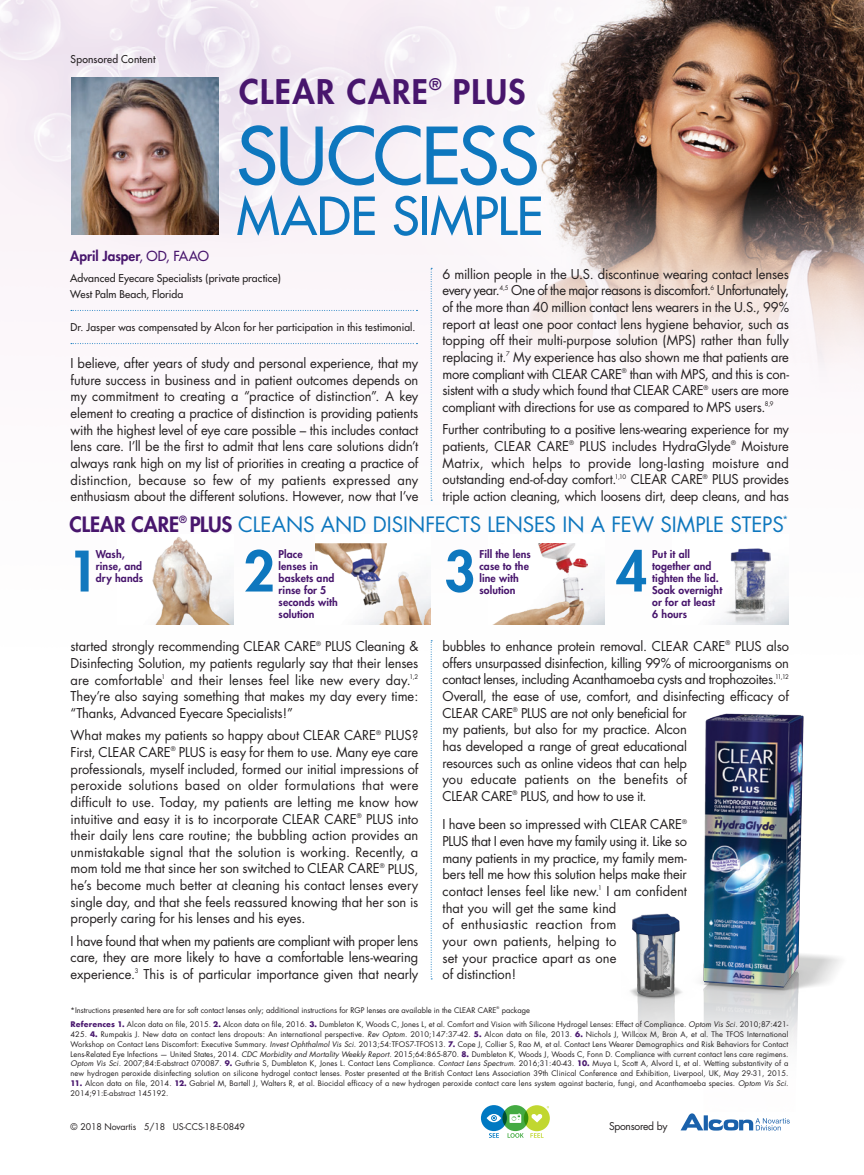
<style>
.page{position:relative;width:864px;height:1175px;background:#fff}
.page>*{position:absolute;margin:0;border:0;box-sizing:border-box;transform-origin:0 0}
.t1{font:76.5px "Futura";letter-spacing:-.025em;color:#0e77be}
.t2{font:800 54.3px "Futura";color:#0e77be}
.t3{font:800 54.3px "Futura";color:#1278be}
.t4{font:51px "Futura";letter-spacing:-.01em;color:#0e77be}
.t5{font:800 33px "Futura";letter-spacing:.04em;color:#48166d}
.t6{font:20.55px "Futura";letter-spacing:-.005em;color:#0e77be}
.t7{font:800 13.5px "Futura";letter-spacing:.005em;color:#48166d}
.t8{font:13.2px/16.6px "Futura";letter-spacing:-.015em;color:#231f20;text-align:justify}
.t9{font:800 10.5px/12px "Futura";letter-spacing:.01em;color:#48166d}
.t10{font:10.5px/16.5px "Futura";letter-spacing:.015em;color:#231f20}
.t11{font:10.5px "Futura";letter-spacing:-.03em;color:#231f20}
.t12{font:9px "Futura";letter-spacing:-.01em;color:#231f20}
.t13{font:7.5px/9.8px "Futura";letter-spacing:.01em;color:#231f20;text-align:justify}
.s1{font-weight:400}
.s2{font-weight:800;color:#48166d}
.s3{font-weight:700;color:#48166d}
.s4{font-style:italic}
</style>
<div class="page">
<img style="left:0;top:0;width:605px;height:700px">
<img style="left:366px;top:0;width:498px;height:412px">
<svg style="left:431px;top:640px;width:1px;height:339px"></svg>
<svg style="left:71px;top:343px;width:347px;height:1px"></svg>
<svg style="left:71px;top:310px;width:347px;height:1px"></svg>
<svg style="left:681px;top:1113px;width:109px;height:17px"></svg>
<div style="left:481px;top:1105px;width:26px;height:26px;background:#0079c2;border-radius:50%"></div>
<svg style="left:489px;top:1133px;width:10px;height:4px"></svg>
<div style="left:524px;top:1105px;width:26px;height:26px;background:#c1d730;border-radius:50%"></div>
<svg style="left:502px;top:1105px;width:26px;height:26px"></svg>
<svg style="left:508px;top:1133px;width:16px;height:4px"></svg>
<svg style="left:530px;top:1133px;width:12px;height:4px"></svg>
<svg style="left:487px;top:1114px;width:14px;height:8px"></svg>
<svg style="left:510px;top:1113px;width:11px;height:9px"></svg>
<svg style="left:531px;top:1106px;width:18px;height:16px"></svg>
<img style="left:71px;top:78px;width:148px;height:157px">
<div style="left:621px;top:715px;width:227px;height:397px;background:#231f20;opacity:.75"></div>
<svg style="left:431px;top:268px;width:1px;height:233px"></svg>
<img style="left:118px;top:534px;width:116px;height:91px">
<img style="left:315px;top:534px;width:116px;height:10px">
<img style="left:488px;top:534px;width:116px;height:91px">
<img style="left:153px;top:537px;width:77px;height:88px">
<img style="left:315px;top:544px;width:116px;height:81px">
<img style="left:493px;top:543px;width:95px;height:82px">
<img style="left:725px;top:548px;width:45px;height:77px">
<p class="t10" style="left:71px;top:51px;width:86px">Sponsored Content</p>
<h3 class="t5" style="left:239px;top:71px;width:288px">CLEAR CARE<sup>®</sup> PLUS</h3>
<h1 class="t1" style="left:237px;top:108px;width:304px">SUCCESS</h1>
<h3 class="t4" style="left:237px;top:184px;width:308px">MADE SIMPLE</h3>
<p class="t7" style="left:70px;top:248px;width:140px">April Jasper<span class="s1">, OD, FAAO</span></p>
<p class="t10" style="left:70px;top:269px;width:212px">Advanced Eyecare Specialists (private practice)<br>West Palm Beach, Florida</p>
<p class="t10" style="left:71px;top:318px;width:346px">Dr. Jasper was compensated by Alcon for her participation in this testimonial.</p>
<p class="t8" style="left:71px;top:355px;width:349px">I believe, after years of study and personal experience, that my future success in business and in patient outcomes depends on my commitment to creating a “practice of distinction”. A key element to creating a practice of distinction is providing patients with the highest level of eye care possible – this includes contact lens care. I’ll be the first to admit that lens care solutions didn’t always rank high on my list of priorities in creating a practice of distinction, because so few of my patients expressed any enthusiasm about the different solutions. However, now that I’ve</p>
<p class="t8" style="left:442px;top:266px;width:348px">6 million people in the U.S. discontinue wearing contact lenses every year.<sup>4,5</sup> One of the major reasons is discomfort.<sup>6</sup> Unfortunately, of the more than 40 million contact lens wearers in the U.S., 99% report at least one poor contact lens hygiene behavior, such as topping off their multi-purpose solution (MPS) rather than fully replacing it.<sup>7</sup> My experience has also shown me that patients are more compliant with CLEAR CARE<sup>®</sup> than with MPS, and this is con&shy;sistent with a study which found that CLEAR CARE<sup>®</sup> users are more compliant with directions for use as compared to MPS users.<sup>8,9</sup></p>
<p class="t8" style="left:442px;top:421px;width:348px">Further contributing to a positive lens-wearing experience for my patients, CLEAR CARE<sup>®</sup> PLUS includes HydraGlyde<sup>®</sup> Moisture Matrix, which helps to provide long-lasting moisture and outstanding end-of-day comfort.<sup>1,10</sup> CLEAR CARE<sup>®</sup> PLUS provides triple action cleaning, which loosens dirt, deep cleans, and has</p>
<h3 class="t6" style="left:69px;top:511px;width:720px"><span class="s2">CLEAR CARE</span><sup>®</sup> <span class="s2">PLUS</span> CLEANS AND DISINFECTS LENSES IN A FEW SIMPLE STEPS<sup>*</sup></h3>
<p class="t9" style="left:96px;top:547px;width:49px">Wash, rinse, and dry hands</p>
<p class="t9" style="left:279px;top:547px;width:61px">Place<br>lenses in baskets and rinse for 5 seconds with solution</p>
<p class="t9" style="left:479px;top:547px;width:53px">Fill the lens case to the line with solution</p>
<p class="t9" style="left:652px;top:547px;width:71px">Put it all together and tighten the lid.<br>Soak overnight or for at least<br>6 hours</p>
<h2 class="t3" style="left:67px;top:537px;width:33px">1</h2>
<h2 class="t2" style="left:244px;top:537px;width:33px">2</h2>
<h2 class="t2" style="left:444px;top:537px;width:33px">3</h2>
<h2 class="t2" style="left:616px;top:537px;width:33px">4</h2>
<p class="t8" style="left:442px;top:638px;width:348px;text-align:left">bubbles to enhance protein removal. CLEAR CARE<sup>®</sup> PLUS also offers unsurpassed disinfection, killing 99% of microorganisms on contact lenses, including Acanthamoeba cysts and trophozoites.<sup>11,12<br></sup>Overall, the ease of use, comfort, and disinfecting efficacy of CLEAR CARE<sup>®</sup> PLUS are not only beneficial for<br>my patients, but also for my practice. Alcon<br>has developed a range of great educational<br>resources such as online videos that can help<br>you educate patients on the benefits of<br>CLEAR CARE<sup>®</sup> PLUS, and how to use it.</p>
<p class="t8" style="left:442px;top:816px;width:246px;text-align:left">I have been so impressed with CLEAR CARE<sup>® </sup>PLUS that I even have my family using it. Like so many patients in my practice, my family mem&shy;bers tell me how this solution helps make their contact lenses feel like new.<sup>1</sup> I am confident that you will get the same kind<br>of enthusiastic reaction from<br>your own patients, helping to<br>set your practice apart as one<br>of distinction!</p>
<p class="t13" style="left:71px;top:1005px;width:461px">*Instructions presented here are for soft contact lenses only; additional instructions for RGP lenses are available in the CLEAR CARE<sup>®</sup> package</p>
<p class="t8" style="left:71px;top:638px;width:349px">started strongly recommending CLEAR CARE<sup>®</sup> PLUS Cleaning &amp; Disinfecting Solution, my patients regularly say that their lenses are comfortable<sup>1</sup> and their lenses feel like new every day.<sup>1,2<br></sup>They’re also saying something that makes my day every time: “Thanks, Advanced Eyecare Specialists!”</p>
<p class="t8" style="left:71px;top:727px;width:349px">What makes my patients so happy about CLEAR CARE<sup>®</sup> PLUS?<br>First, CLEAR CARE<sup>®</sup> PLUS is easy for them to use. Many eye care professionals, myself included, formed our initial impressions of peroxide solutions based on older formulations that were difficult to use. Today, my patients are letting me know how intuitive and easy it is to incorporate CLEAR CARE<sup>®</sup> PLUS into their daily lens care routine; the bubbling action provides an unmistakable signal that the solution is working. Recently, a mom told me that since her son switched to CLEAR CARE<sup>®</sup> PLUS, he’s become much better at cleaning his contact lenses every single day, and that she feels reassured knowing that her son is properly caring for his lenses and his eyes.</p>
<p class="t8" style="left:71px;top:932px;width:349px">I have found that when my patients are compliant with proper lens care, they are more likely to have a comfortable lens-wearing experience.<sup>3</sup> This is of particular importance given that nearly</p>
<p class="t13" style="left:71px;top:1019px;width:719px"><span class="s3">References 1.</span> Alcon data on file, 2015. <span class="s3">2.</span> Alcon data on file, 2016. <span class="s3">3.</span> Dumbleton K, Woods C, Jones L, et al. Comfort and Vision with Silicone Hydrogel Lenses: Effect of Compliance. <span class="s4">Optom Vis Sci.</span> 2010;87:421- 425. <span class="s3">4.</span> Rumpakis J. New data on contact lens dropouts: An international perspective. <span class="s4">Rev Optom.</span> 2010;147:37-42. <span class="s3">5.</span> Alcon data on file, 2013. <span class="s3">6.</span> Nichols J, Willcox M, Bron A, et al. The TFOS International Workshop on Contact Lens Discomfort: Executive Summary. <span class="s4">Invest Ophthalmol Vis Sci.</span> 2013;54:TFOS7-TFOS13. <span class="s3">7.</span> Cope J, Collier S, Rao M, et al. Contact Lens Wearer Demographics and Risk Behaviors for Contact Lens-Related Eye Infections — United States, 2014. <span class="s4">CDC Morbidity and Mortality Weekly Report.</span> 2015;64:865-870. <span class="s3">8.</span> Dumbleton K, Woods J, Woods C, Fonn D. Compliance with current contact lens care regimens.<br><span class="s4">Optom Vis Sci.</span> 2007;84:E-abstract 070087. <span class="s3">9.</span> Guthrie S, Dumbleton K, Jones L. Contact Lens Compliance. <span class="s4">Contact Lens Spectrum.</span> 2016;31:40-43. <span class="s3">10.</span> Muya L, Scott A, Alvord L, et al. Wetting substantivity of a new hydrogen peroxide disinfecting solution on silicone hydrogel contact lenses. Poster presented at the British Contact Lens Association 39th Clinical Conference and Exhibition, Liverpool, UK, May 29-31, 2015.</p>
<p class="t13" style="left:71px;top:1078px;width:719px"><span class="s3">11.</span> Alcon data on file, 2014. <span class="s3">12.</span> Gabriel M, Bartell J, Walters R, et al. Biocidal efficacy of a new hydrogen peroxide contact care lens system against bacteria, fungi, and Acanthamoeba species. <span class="s4">Optom Vis Sci.<br></span>2014;91:E-abstract 145192.</p>
<p class="t12" style="left:71px;top:1121px;width:176px">© 2018 Novartis 5/18 US-CCS-18-E-0849</p>
<p class="t11" style="left:609px;top:1119px;width:60px">Sponsored by</p>
</div>
